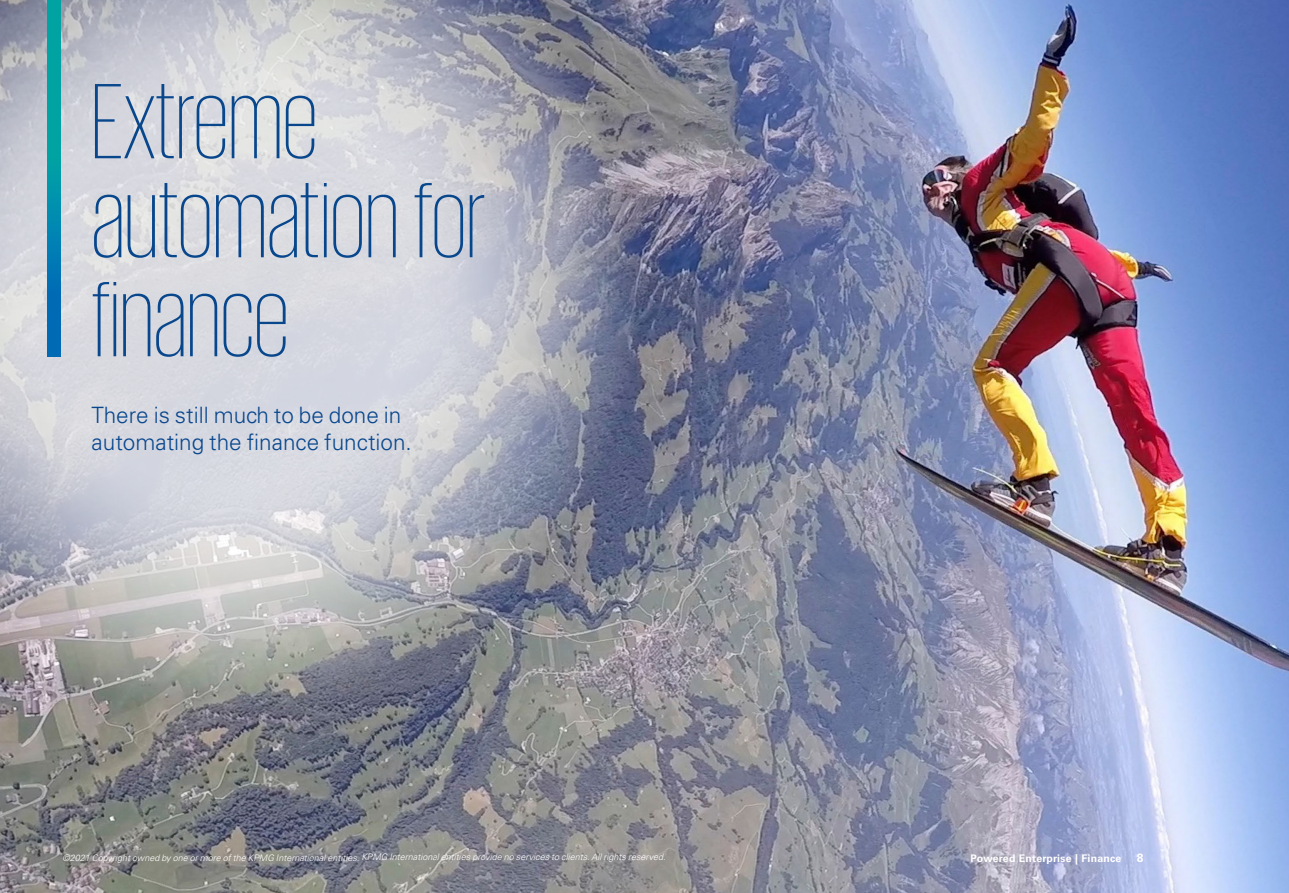
<style>
.page{position:relative;width:1289px;height:893px;background:#fff}
.page>*{position:absolute;margin:0;border:0;box-sizing:border-box;transform-origin:0 0}
.t1{font:200 109.5px/99px "KPMG";color:#09478d}
.t2{font:300 22.5px/27px "Univers LT Std";color:#09478d}
.t3{font:700 12px "Univers LT Std";color:#fff}
.t4{font:700 10.5px "Univers LT Std";letter-spacing:.025em;color:#fff}
.t5{font:italic 300 9px "Univers LT Std";color:#fff}
</style>
<div class="page">
<img style="left:0;top:0;width:1288px;height:893px">
<svg style="left:0;top:0;width:641px;height:710px;background:#b7b8c1"></svg>
<svg style="left:48px;top:0;width:13px;height:356px;background:#008ea9"></svg>
<h1 class="t1" style="left:91px;top:70px;width:396px">Extreme automation for finance</h1>
<h2 class="t2" style="left:92px;top:402px;width:322px">There is still much to be done in automating the finance function.</h2>
<p class="t5" style="left:63px;top:851px;width:604px">©2021 Copyright owned by one or more of the KPMG International entities. KPMG International entities provide no services to clients. All rights reserved.</p>
<p class="t4" style="left:970px;top:852px;width:152px">Powered Enterprise | Finance</p>
<h3 class="t3" style="left:1136px;top:851px;width:8px">8</h3>
</div>
